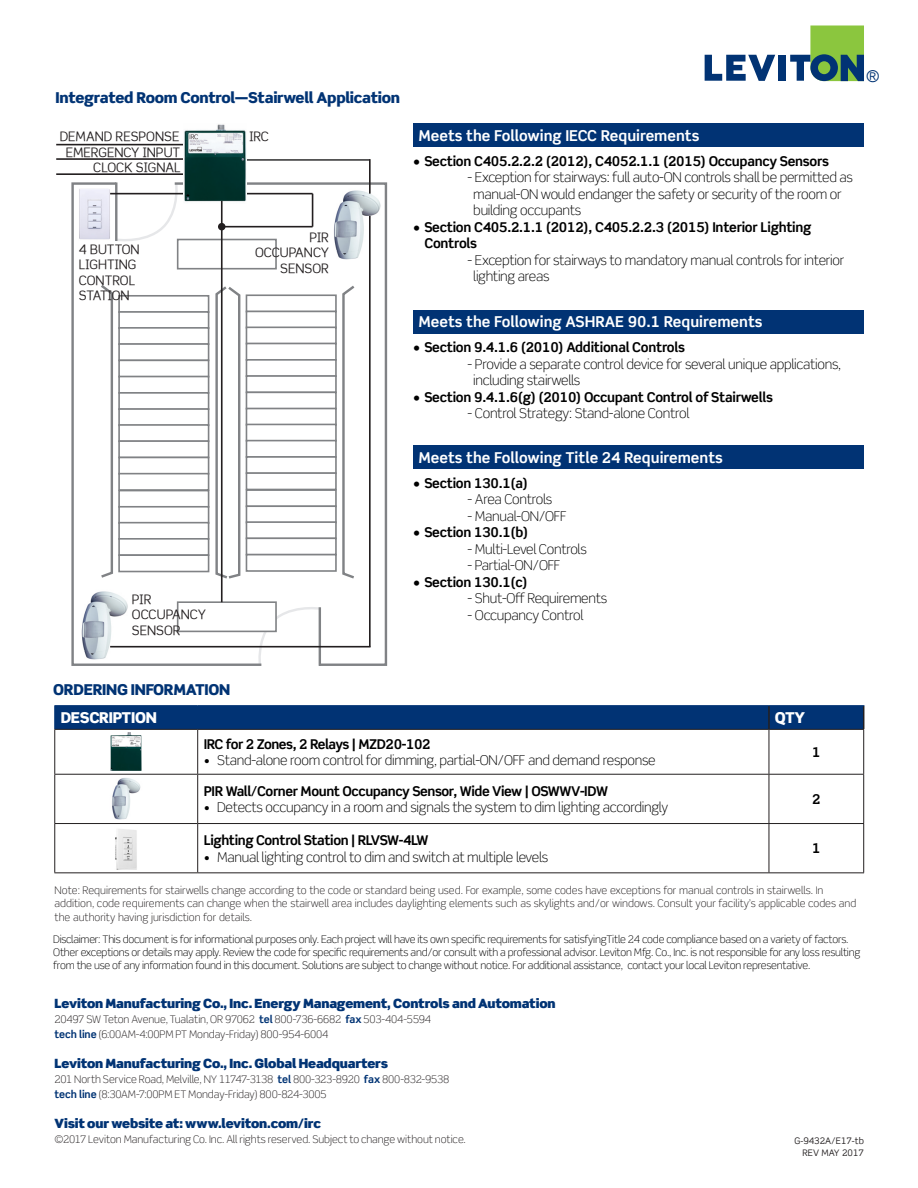
<style>
.page{position:relative;width:918px;height:1188px;background:#fff}
.page>*{position:absolute;margin:0;border:0;box-sizing:border-box;transform-origin:0 0}
.t1{font:16.2px "Scene Std";color:#013374}
.t2{font:700 15px "Scene Std";color:#fff}
.t3{font:900 15px "Scene Std";letter-spacing:-.02em;color:#013374}
.t4{font:900 15px "Scene Std";letter-spacing:-.02em;color:#fff}
.t5{font:300 13.5px/16.5px "Scene Std";letter-spacing:-.02em;color:#000}
.t6{font:700 13.5px/16.5px "Scene Std";letter-spacing:-.02em;color:#000}
.t7{font:12.9px/15.5px "Scene Alt";color:#231f20}
.t8{font:900 12.75px "Scene Std";letter-spacing:-.015em;color:#013374}
.t9{font:300 10.5px/13.5px "Scene Std";color:#231f20}
.t10{font:300 10.5px/12.6px "Scene Std";letter-spacing:-.02em;color:#000}
.t11{font:9px "Scene Std";color:#231f20}
.s1{font-weight:700;color:#013374}
</style>
<div class="page">
<hr style="left:54px;top:705px;width:144px;height:1px;background:#013374">
<div style="left:54px;top:706px;width:810px;height:23px;background:#013374"></div>
<hr style="left:198px;top:705px;width:571px;height:1px;background:#013374">
<hr style="left:769px;top:705px;width:95px;height:1px;background:#013374">
<hr style="left:54px;top:730px;width:1px;height:44px;background:#231f20">
<hr style="left:197px;top:730px;width:1px;height:44px;background:#231f20">
<hr style="left:769px;top:730px;width:1px;height:44px;background:#231f20">
<hr style="left:863px;top:730px;width:1px;height:44px;background:#231f20">
<hr style="left:54px;top:774px;width:144px;height:1px;background:#231f20">
<hr style="left:54px;top:775px;width:1px;height:48px;background:#231f20">
<hr style="left:198px;top:774px;width:571px;height:1px;background:#231f20">
<hr style="left:197px;top:775px;width:1px;height:48px;background:#231f20">
<hr style="left:769px;top:774px;width:95px;height:1px;background:#231f20">
<hr style="left:769px;top:775px;width:1px;height:48px;background:#231f20">
<hr style="left:863px;top:775px;width:1px;height:48px;background:#231f20">
<hr style="left:54px;top:823px;width:144px;height:1px;background:#231f20">
<hr style="left:54px;top:824px;width:1px;height:48px;background:#231f20">
<hr style="left:198px;top:823px;width:571px;height:1px;background:#231f20">
<hr style="left:197px;top:824px;width:1px;height:48px;background:#231f20">
<hr style="left:769px;top:823px;width:95px;height:1px;background:#231f20">
<hr style="left:769px;top:824px;width:1px;height:48px;background:#231f20">
<hr style="left:863px;top:824px;width:1px;height:48px;background:#231f20">
<hr style="left:54px;top:872px;width:144px;height:1px;background:#231f20">
<hr style="left:198px;top:872px;width:571px;height:1px;background:#231f20">
<hr style="left:769px;top:872px;width:95px;height:1px;background:#231f20">
<hr style="left:54px;top:729px;width:144px;height:1px;background:#231f20">
<hr style="left:198px;top:729px;width:571px;height:1px;background:#231f20">
<hr style="left:769px;top:729px;width:95px;height:1px;background:#231f20">
<svg style="left:705px;top:55px;width:70px;height:26px"></svg>
<div style="left:778px;top:55px;width:8px;height:26px;background:#013374"></div>
<svg style="left:790px;top:26px;width:74px;height:55px"></svg>
<svg style="left:264px;top:182px;width:124px;height:484px"></svg>
<svg style="left:71px;top:182px;width:193px;height:484px"></svg>
<hr style="left:115px;top:182px;width:2px;height:59px;background:#808285">
<hr style="left:319px;top:607px;width:2px;height:59px;background:#808285">
<div style="left:178px;top:602px;width:98px;height:29px;background:#fff"></div>
<div style="left:177px;top:601px;width:100px;height:31px;border:2px solid #808285"></div>
<div style="left:178px;top:240px;width:98px;height:29px;background:#fff"></div>
<div style="left:177px;top:239px;width:100px;height:31px;border:2px solid #808285"></div>
<img style="left:79px;top:189px;width:31px;height:57px">
<img style="left:80px;top:589px;width:49px;height:71px">
<img style="left:333px;top:188px;width:48px;height:71px">
<hr style="left:110px;top:646px;width:261px;height:2px;background:#231f20">
<hr style="left:369px;top:216px;width:2px;height:431px;background:#231f20">
<hr style="left:239px;top:159px;width:131px;height:2px;background:#3e3e3f">
<hr style="left:369px;top:159px;width:2px;height:35px;background:#231f20">
<hr style="left:56px;top:158px;width:132px;height:2px;background:#231f20">
<hr style="left:56px;top:173px;width:132px;height:2px;background:#231f20">
<hr style="left:56px;top:144px;width:132px;height:1px;background:#231f20">
<hr style="left:110px;top:193px;width:74px;height:1px;background:#231f20">
<hr style="left:239px;top:193px;width:74px;height:1px;background:#231f20">
<hr style="left:222px;top:226px;width:91px;height:1px;background:#231f20">
<hr style="left:312px;top:194px;width:1px;height:33px;background:#231f20">
<img style="left:184px;top:124px;width:62px;height:80px">
<div style="left:218px;top:223px;width:8px;height:7px;background:#231f20;border-radius:50%"></div>
<hr style="left:221px;top:201px;width:2px;height:401px;background:#231f20">
<div style="left:414px;top:445px;width:450px;height:24px;background:#013374"></div>
<div style="left:414px;top:310px;width:450px;height:23px;background:#013374"></div>
<div style="left:414px;top:123px;width:450px;height:24px;background:#013374"></div>
<img style="left:112px;top:778px;width:29px;height:41px">
<img style="left:115px;top:829px;width:22px;height:40px">
<img style="left:111px;top:732px;width:31px;height:39px">
<p class="t3" style="left:56px;top:87px;width:346px">Integrated Room Control—Stairwell Application</p>
<p class="t7" style="left:60px;top:128px;width:122px;line-height:16.2px;text-align:center">DEMAND RESPONSE<br>EMERGENCY INPUT</p>
<p class="t7" style="left:93px;top:160px;width:89px">CLOCK SIGNAL</p>
<p class="t7" style="left:79px;top:241px;width:62px">4 BUTTON<br>LIGHTING<br>CONTROL<br>STATION</p>
<p class="t7" style="left:249px;top:128px;width:21px">IRC</p>
<p class="t7" style="left:255px;top:229px;width:76px;text-align:right">PIR<br>OCCUPANCY<br>SENSOR</p>
<p class="t7" style="left:132px;top:591px;width:76px">PIR<br>OCCUPANCY<br>SENSOR</p>
<p class="t1" style="left:866px;top:66px;width:16px">®</p>
<p class="t2" style="left:418px;top:126px;width:282px">Meets the Following IECC Requirements</p>
<p class="t6" style="left:414px;top:153px;width:417px">• Section C405.2.2.2 (2012), C4052.1.1 (2015) Occupancy Sensors</p>
<p class="t5" style="left:473px;top:169px;width:381px;text-indent:-6px">- Exception for stairways: full auto-ON controls shall be permitted as manual-ON would endanger the safety or security of the room or building occupants</p>
<p class="t6" style="left:424px;top:219px;width:389px;text-indent:-11px">• Section C405.2.1.1 (2012), C405.2.2.3 (2015) Interior Lighting<br>Controls</p>
<p class="t5" style="left:473px;top:252px;width:373px;text-indent:-6px">- Exception for stairways to mandatory manual controls for interior lighting areas</p>
<p class="t2" style="left:418px;top:313px;width:346px">Meets the Following ASHRAE 90.1 Requirements</p>
<p class="t6" style="left:414px;top:339px;width:273px">• Section 9.4.1.6 (2010) Additional Controls</p>
<p class="t5" style="left:473px;top:356px;width:369px;text-indent:-6px">- Provide a separate control device for several unique applications, including stairwells</p>
<p class="t6" style="left:414px;top:389px;width:361px">• Section 9.4.1.6(g) (2010) Occupant Control of Stairwells</p>
<p class="t5" style="left:468px;top:405px;width:223px">- Control Strategy: Stand-alone Control</p>
<p class="t2" style="left:418px;top:448px;width:306px">Meets the Following Title 24 Requirements</p>
<p class="t6" style="left:414px;top:474px;width:116px">• Section 130.1(a)</p>
<p class="t5" style="left:468px;top:491px;width:86px">- Area Controls</p>
<p class="t5" style="left:468px;top:508px;width:101px">- Manual-ON/OFF</p>
<p class="t6" style="left:414px;top:524px;width:116px">• Section 130.1(b)</p>
<p class="t5" style="left:468px;top:541px;width:121px">- Multi-Level Controls</p>
<p class="t5" style="left:468px;top:557px;width:94px">- Partial-ON/OFF</p>
<p class="t6" style="left:414px;top:573px;width:115px">• Section 130.1(c)</p>
<p class="t5" style="left:468px;top:590px;width:141px">- Shut-Off Requirements</p>
<p class="t5" style="left:468px;top:607px;width:117px">- Occupancy Control</p>
<p class="t3" style="left:53px;top:680px;width:179px">ORDERING INFORMATION</p>
<p class="t4" style="left:61px;top:708px;width:98px">DESCRIPTION</p>
<p class="t4" style="left:775px;top:708px;width:32px">QTY</p>
<p class="t6" style="left:204px;top:736px;width:228px">IRC for 2 Zones, 2 Relays | MZD20-102</p>
<p class="t5" style="left:204px;top:752px;width:454px">• Stand-alone room control for dimming, partial-ON/OFF and demand response</p>
<p class="t6" style="left:812px;top:744px;width:10px">1</p>
<p class="t6" style="left:204px;top:783px;width:406px">PIR Wall/Corner Mount Occupancy Sensor, Wide View | OSWWV-IDW</p>
<p class="t5" style="left:204px;top:799px;width:466px">• Detects occupancy in a room and signals the system to dim lighting accordingly</p>
<p class="t6" style="left:204px;top:832px;width:226px">Lighting Control Station | RLVSW-4LW</p>
<p class="t5" style="left:204px;top:849px;width:346px">• Manual lighting control to dim and switch at multiple levels</p>
<p class="t6" style="left:812px;top:791px;width:10px">2</p>
<p class="t6" style="left:812px;top:840px;width:10px">1</p>
<p class="t9" style="left:55px;top:883px;width:803px">Note: Requirements for stairwells change according to the code or standard being used. For example, some codes have exceptions for manual controls in stairwells. In addition, code requirements can change when the stairwell area includes daylighting elements such as skylights and/or windows. Consult your facility’s applicable codes and the authority having jurisdiction for details.</p>
<p class="t10" style="left:53px;top:933px;width:809px">Disclaimer: This document is for informational purposes only. Each project will have its own specific requirements for satisfyingTitle 24 code compliance based on a variety of factors.<br>Other exceptions or details may apply. Review the code for specific requirements and/or consult with a professional advisor. Leviton Mfg. Co., Inc. is not responsible for any loss resulting from the use of any information found in this document. Solutions are subject to change without notice. For additional assistance, contact your local Leviton representative.</p>
<p class="t8" style="left:55px;top:995px;width:503px">Leviton Manufacturing Co., Inc. Energy Management, Controls and Automation</p>
<p class="t9" style="left:55px;top:1012px;width:378px">20497 SW Teton Avenue, Tualatin, OR 97062 <span class="s1">tel</span> 800-736-6682 <span class="s1">fax</span> 503-404-5594</p>
<p class="t9" style="left:55px;top:1027px;width:275px"><span class="s1">tech line</span> (6:00AM-4:00PM PT Monday-Friday) 800-954-6004</p>
<p class="t8" style="left:55px;top:1055px;width:335px">Leviton Manufacturing Co., Inc. Global Headquarters</p>
<p class="t9" style="left:55px;top:1072px;width:396px">201 North Service Road, Melville, NY 11747-3138 <span class="s1">tel</span> 800-323-8920 <span class="s1">fax</span> 800-832-9538</p>
<p class="t9" style="left:55px;top:1087px;width:274px"><span class="s1">tech line</span> (8:30AM-7:00PM ET Monday-Friday) 800-824-3005</p>
<p class="t8" style="left:55px;top:1115px;width:268px">Visit our website at: www.leviton.com/irc</p>
<p class="t9" style="left:55px;top:1132px;width:413px">©2017 Leviton Manufacturing Co. Inc. All rights reserved. Subject to change without notice.</p>
<p class="t11" style="left:794px;top:1135px;width:71px">G-9432A/E17-tb</p>
<p class="t11" style="left:802px;top:1147px;width:63px">REV MAY 2017</p>
</div>
